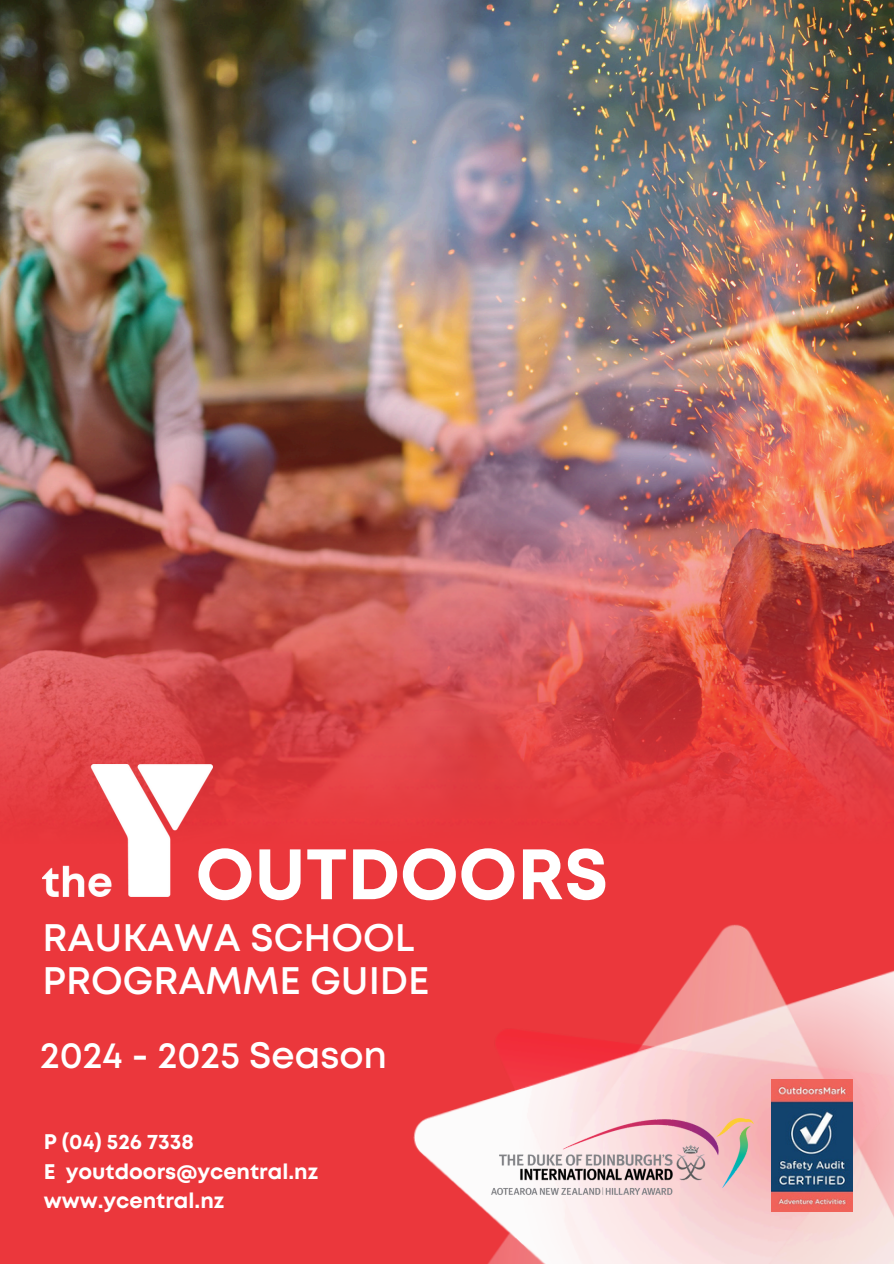
<style>
.page{position:relative;width:894px;height:1264px;background:#fff}
.page>*{position:absolute;margin:0;border:0;box-sizing:border-box;transform-origin:0 0}
.t1{font:700 71.1px "Mont";color:#fff}
.t2{font:600 38.25px/42.8px "Mont";color:#fff}
.t3{font:600 36.75px "Mont";color:#fff}
.t4{font:700 21.15px "Mont";color:#fff}
</style>
<div class="page">
<img style="left:0;top:0;width:893px;height:230px">
<img style="left:0;top:230px;width:893px;height:1033px">
<img style="left:43px;top:765px;width:169px;height:131px">
<img style="left:371px;top:831px;width:522px;height:432px">
<img style="left:476px;top:1102px;width:288px;height:108px">
<img style="left:771px;top:1079px;width:81px;height:132px">
<p class="t1" style="left:196px;top:847px;width:414px">OUTDOORS</p>
<h1 class="t2" style="left:43px;top:918px;width:388px">RAUKAWA SCHOOL<br>PROGRAMME GUIDE</h1>
<h2 class="t3" style="left:40px;top:1040px;width:348px">2024 - 2025 Season</h2>
<h3 class="t4" style="left:44px;top:1133px;width:151px">P (04) 526 7338</h3>
<p class="t4" style="left:44px;top:1163px;width:276px">E youtdoors@ycentral.nz</p>
<p class="t4" style="left:44px;top:1192px;width:182px">www.ycentral.nz</p>
</div>
